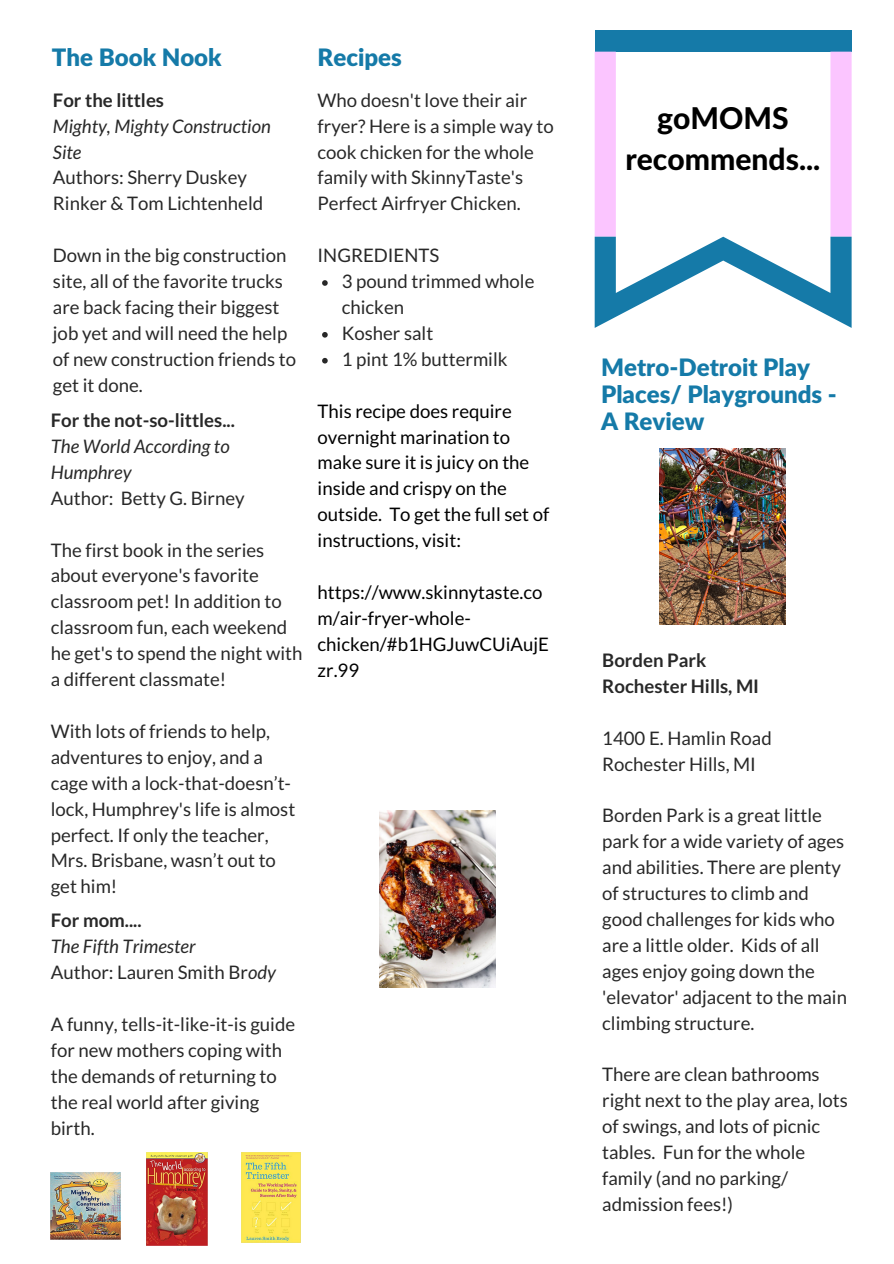
<style>
.page{position:relative;width:894px;height:1264px;background:#fff}
.page>*{position:absolute;margin:0;border:0;box-sizing:border-box;transform-origin:0 0}
.t1{font:800 30px/41.8px "Lato Latin";color:#000;text-align:center}
.t2{font:900 24px/27px "Lato Latin";color:#157aa8}
.t3{font:18.6px/26px "Lato";color:#282828}
.t4{font:18.6px/26px "Lato";color:#000}
.t5{font:italic 18.6px/26px "Lato";color:#282828}
.t6{font:700 18.6px/26px "Lato";color:#282828}
.s1{font-style:normal}
</style>
<div class="page">
<svg style="left:322px;top:280px;width:5px;height:6px"></svg>
<svg style="left:322px;top:332px;width:5px;height:5px"></svg>
<svg style="left:322px;top:358px;width:5px;height:5px"></svg>
<img style="left:659px;top:448px;width:126px;height:176px">
<img style="left:379px;top:810px;width:116px;height:177px">
<div style="left:594px;top:31px;width:257px;height:21px;background:#157aa8"></div>
<svg style="left:594px;top:52px;width:257px;height:185px"></svg>
<svg style="left:594px;top:237px;width:257px;height:91px"></svg>
<img style="left:51px;top:1172px;width:70px;height:67px">
<img style="left:241px;top:1152px;width:59px;height:90px">
<img style="left:147px;top:1152px;width:61px;height:93px">
<p class="t2" style="left:52px;top:44px;width:171px">The Book Nook</p>
<p class="t6" style="left:53px;top:86px;width:113px">For the littles</p>
<p class="t5" style="left:53px;top:112px;width:219px">Mighty, Mighty Construction<br>Site</p>
<p class="t3" style="left:53px;top:164px;width:212px">Authors: Sherry Duskey<br>Rinker &amp; Tom Lichtenheld</p>
<p class="t3" style="left:53px;top:242px;width:244px">Down in the big construction site, all of the favorite trucks are back facing their biggest job yet and will need the help of new construction friends to get it done.</p>
<p class="t6" style="left:51px;top:407px;width:186px">For the not-so-littles...</p>
<p class="t5" style="left:51px;top:433px;width:180px">The World According to<br>Humphrey</p>
<p class="t3" style="left:51px;top:484px;width:195px">Author: Betty G. Birney</p>
<p class="t3" style="left:51px;top:536px;width:253px">The first book in the series about everyone's favorite classroom pet! In addition to classroom fun, each weekend he get's to spend the night with a different classmate!</p>
<p class="t3" style="left:51px;top:717px;width:246px">With lots of friends to help, adventures to enjoy, and a cage with a lock-that-doesn’t&shy;lock, Humphrey's life is almost perfect. If only the teacher,<br>Mrs. Brisbane, wasn’t out to get him!</p>
<p class="t6" style="left:51px;top:907px;width:92px">For mom....</p>
<p class="t5" style="left:51px;top:933px;width:227px">The Fifth Trimester<br><span class="s1">Author: Lauren Smith Br</span>ody</p>
<p class="t3" style="left:51px;top:1010px;width:246px">A funny, tells-it-like-it-is guide for new mothers coping with the demands of returning to the real world after giving birth.</p>
<p class="t2" style="left:317px;top:44px;width:86px">Recipes</p>
<p class="t3" style="left:317px;top:86px;width:238px">Who doesn't love their air fryer? Here is a simple way to cook chicken for the whole family with SkinnyTaste's<br>Perfect Airfryer Chicken.</p>
<p class="t3" style="left:342px;top:242px;width:194px;text-indent:-24px">INGREDIENTS<br>3 pound trimmed whole chicken<br>Kosher salt<br>1 pint 1% buttermilk</p>
<p class="t4" style="left:317px;top:397px;width:233px">This recipe does require overnight marination to make sure it is juicy on the inside and crispy on the outside. To get the full set of instructions, visit:</p>
<p class="t4" style="left:317px;top:579px;width:233px">https://www.skinnytaste.co m/air-fryer-whole&shy;chicken/#b1HGJuwCUiAujE zr.99</p>
<h1 class="t1" style="left:625px;top:96px;width:196px">goMOMS recommends...</h1>
<p class="t2" style="left:601px;top:353px;width:237px">Metro-Detroit Play<br>Places/ Playgrounds -<br>A Review</p>
<p class="t6" style="left:602px;top:646px;width:158px">Borden Park<br>Rochester Hills, MI</p>
<p class="t3" style="left:602px;top:724px;width:171px">1400 E. Hamlin Road<br>Rochester Hills, MI</p>
<p class="t3" style="left:602px;top:802px;width:246px">Borden Park is a great little park for a wide variety of ages and abilities. There are plenty of structures to climb and good challenges for kids who are a little older. Kids of all ages enjoy going down the 'elevator' adjacent to the main climbing structure.</p>
<p class="t3" style="left:602px;top:1061px;width:247px">There are clean bathrooms right next to the play area, lots of swings, and lots of picnic tables. Fun for the whole family (and no parking/ admission fees!)</p>
</div>
